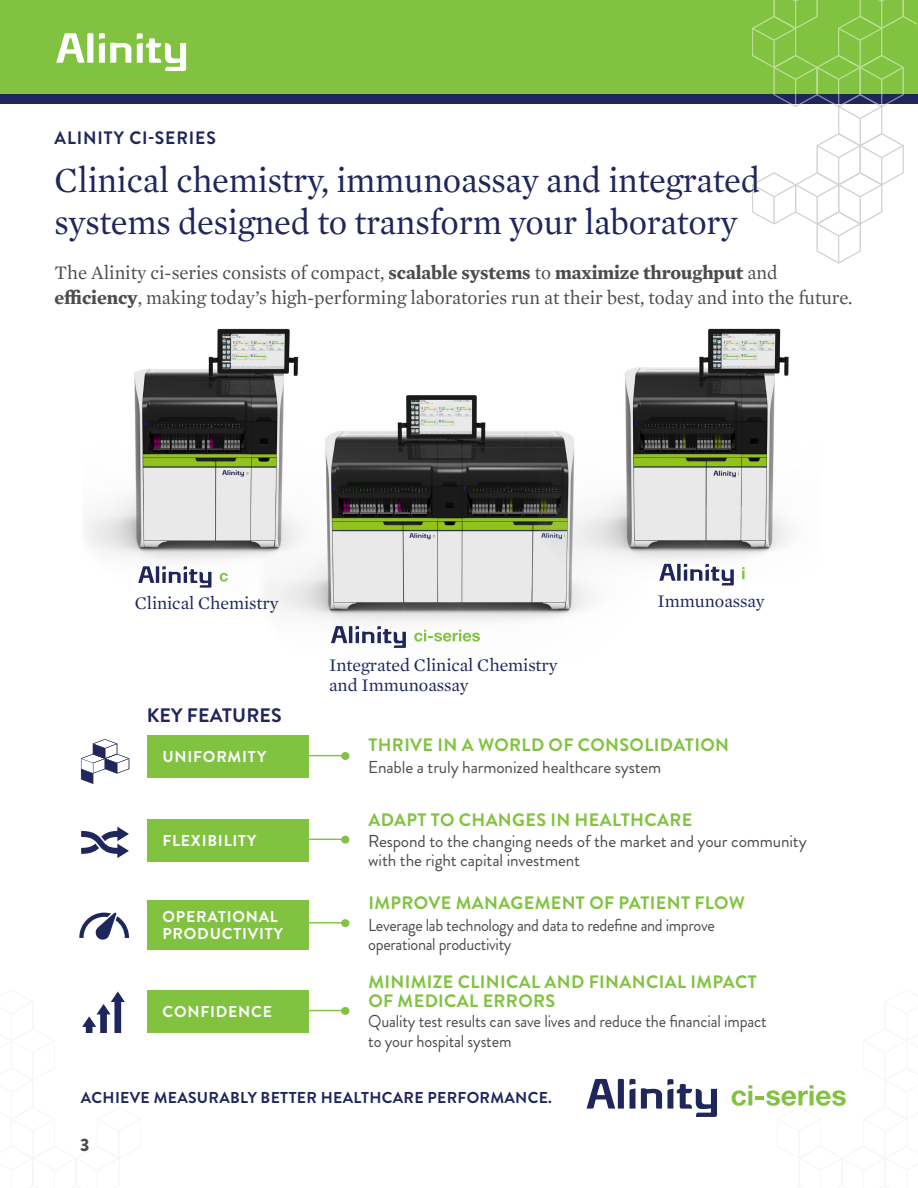
<style>
.page{position:relative;width:918px;height:1188px;background:#fff}
.page>*{position:absolute;margin:0;border:0;box-sizing:border-box;transform-origin:0 0}
.t1{font:36px/42px "Mercury Text G1";letter-spacing:-.01em;color:#1f265b}
.t2{font:19.5px/25.5px "Mercury Text G1";letter-spacing:-.005em;color:#4b4c4d}
.t3{font:700 19.5px "Brandon Grotesque";letter-spacing:.01em;color:#1f265b}
.t4{font:700 18px/19.5px "Brandon Grotesque";letter-spacing:.02em;color:#81c340}
.t5{font:18px/20.2px "Mercury Text G1";letter-spacing:-.005em;color:#1f265b}
.t6{font:700 18px "Brandon Grotesque";letter-spacing:.05em;color:#1f265b}
.t7{font:900 18px "Brandon Grotesque";color:#4b4c4d}
.t8{font:17.25px/19.5px "Brandon Grotesque";letter-spacing:-.01em;color:#4b4c4d;scale:.95 1}
.t9{font:17.25px/19.5px "Brandon Grotesque";letter-spacing:-.01em;color:#4b4c4d}
.t10{font:700 15.75px/17.1px "Brandon Grotesque";letter-spacing:.05em;color:#fff}
.t11{font:700 15.75px "Brandon Grotesque";letter-spacing:.02em;color:#1f265b}
.s1{font-weight:700}
</style>
<div class="page">
<div style="left:0;top:94px;width:918px;height:10px;background:#1f265b"></div>
<div style="left:0;top:0;width:918px;height:94px;background:#81c340"></div>
<svg style="left:56px;top:33px;width:37px;height:30px"></svg>
<svg style="left:137px;top:33px;width:49px;height:38px"></svg>
<svg style="left:99px;top:33px;width:32px;height:30px"></svg>
<svg style="left:752px;top:0;width:165px;height:264px"></svg>
<img style="left:86px;top:328px;width:703px;height:302px">
<svg style="left:138px;top:566px;width:74px;height:22px"></svg>
<svg style="left:220px;top:573px;width:8px;height:9px"></svg>
<svg style="left:331px;top:626px;width:75px;height:22px"></svg>
<svg style="left:414px;top:630px;width:66px;height:12px"></svg>
<svg style="left:659px;top:564px;width:75px;height:22px"></svg>
<svg style="left:742px;top:567px;width:3px;height:12px"></svg>
<hr style="left:294px;top:755px;width:49px;height:1px;background:#81c340">
<div style="left:341px;top:752px;width:8px;height:8px;background:#81c340;border-radius:50%"></div>
<div style="left:147px;top:735px;width:162px;height:43px;background:#81c340"></div>
<svg style="left:81px;top:739px;width:48px;height:45px"></svg>
<hr style="left:294px;top:839px;width:49px;height:1px;background:#81c340">
<div style="left:341px;top:836px;width:8px;height:8px;background:#81c340;border-radius:50%"></div>
<div style="left:147px;top:819px;width:162px;height:43px;background:#81c340"></div>
<svg style="left:81px;top:827px;width:48px;height:31px"></svg>
<hr style="left:294px;top:922px;width:49px;height:2px;background:#81c340">
<div style="left:341px;top:919px;width:8px;height:8px;background:#81c340;border-radius:50%"></div>
<div style="left:147px;top:900px;width:162px;height:49px;background:#81c340"></div>
<svg style="left:79px;top:912px;width:50px;height:28px"></svg>
<hr style="left:294px;top:1010px;width:49px;height:1px;background:#81c340">
<div style="left:341px;top:1007px;width:8px;height:8px;background:#81c340;border-radius:50%"></div>
<div style="left:147px;top:990px;width:162px;height:43px;background:#81c340"></div>
<svg style="left:82px;top:991px;width:43px;height:42px"></svg>
<svg style="left:587px;top:1079px;width:37px;height:30px"></svg>
<svg style="left:630px;top:1079px;width:87px;height:38px"></svg>
<svg style="left:732px;top:1085px;width:114px;height:21px"></svg>
<p class="t6" style="left:55px;top:125px;width:163px">ALINITY CI-SERIES</p>
<p class="t1" style="left:55px;top:157px;width:707px">Clinical chemistry, immunoassay and integrated systems designed to transform your laboratory</p>
<p class="t2" style="left:55px;top:258px;width:799px">The Alinity ci-series consists of compact, <span class="s1">scalable systems</span> to <span class="s1">maximize throughput</span> and <span class="s1">efficiency</span>, making today’s high-performing laboratories run at their best, today and into the future.</p>
<p class="t5" style="left:135px;top:592px;width:145px">Clinical Chemistry</p>
<p class="t3" style="left:147px;top:701px;width:137px">KEY FEATURES</p>
<p class="t10" style="left:163px;top:748px;width:105px">UNIFORMITY</p>
<p class="t5" style="left:329px;top:653px;width:230px">Integrated Clinical Chemistry and Immunoassay</p>
<p class="t5" style="left:658px;top:590px;width:109px">Immunoassay</p>
<p class="t4" style="left:368px;top:736px;width:362px">THRIVE IN A WORLD OF CONSOLIDATION</p>
<p class="t9" style="left:368px;top:758px;width:295px">Enable a truly harmonized healthcare system</p>
<p class="t4" style="left:368px;top:810px;width:325px">ADAPT TO CHANGES IN HEALTHCARE</p>
<p class="t10" style="left:163px;top:832px;width:95px">FLEXIBILITY</p>
<p class="t9" style="left:368px;top:831px;width:440px">Respond to the changing needs of the market and your community with the right capital investment</p>
<p class="t4" style="left:368px;top:893px;width:378px">IMPROVE MANAGEMENT OF PATIENT FLOW</p>
<p class="t10" style="left:163px;top:908px;width:122px">OPERATIONAL<br>PRODUCTIVITY</p>
<p class="t8" style="left:368px;top:915px;width:366px">Leverage lab technology and data to redefine and improve operational productivity</p>
<p class="t10" style="left:163px;top:1003px;width:111px">CONFIDENCE</p>
<p class="t4" style="left:368px;top:972px;width:390px">MINIMIZE CLINICAL AND FINANCIAL IMPACT<br>OF MEDICAL ERRORS</p>
<p class="t8" style="left:368px;top:1012px;width:421px">Quality test results can save lives and reduce the financial impact to your hospital system</p>
<p class="t11" style="left:81px;top:1087px;width:473px">ACHIEVE MEASURABLY BETTER HEALTHCARE PERFORMANCE.</p>
<p class="t7" style="left:80px;top:1132px;width:11px">3</p>
</div>
